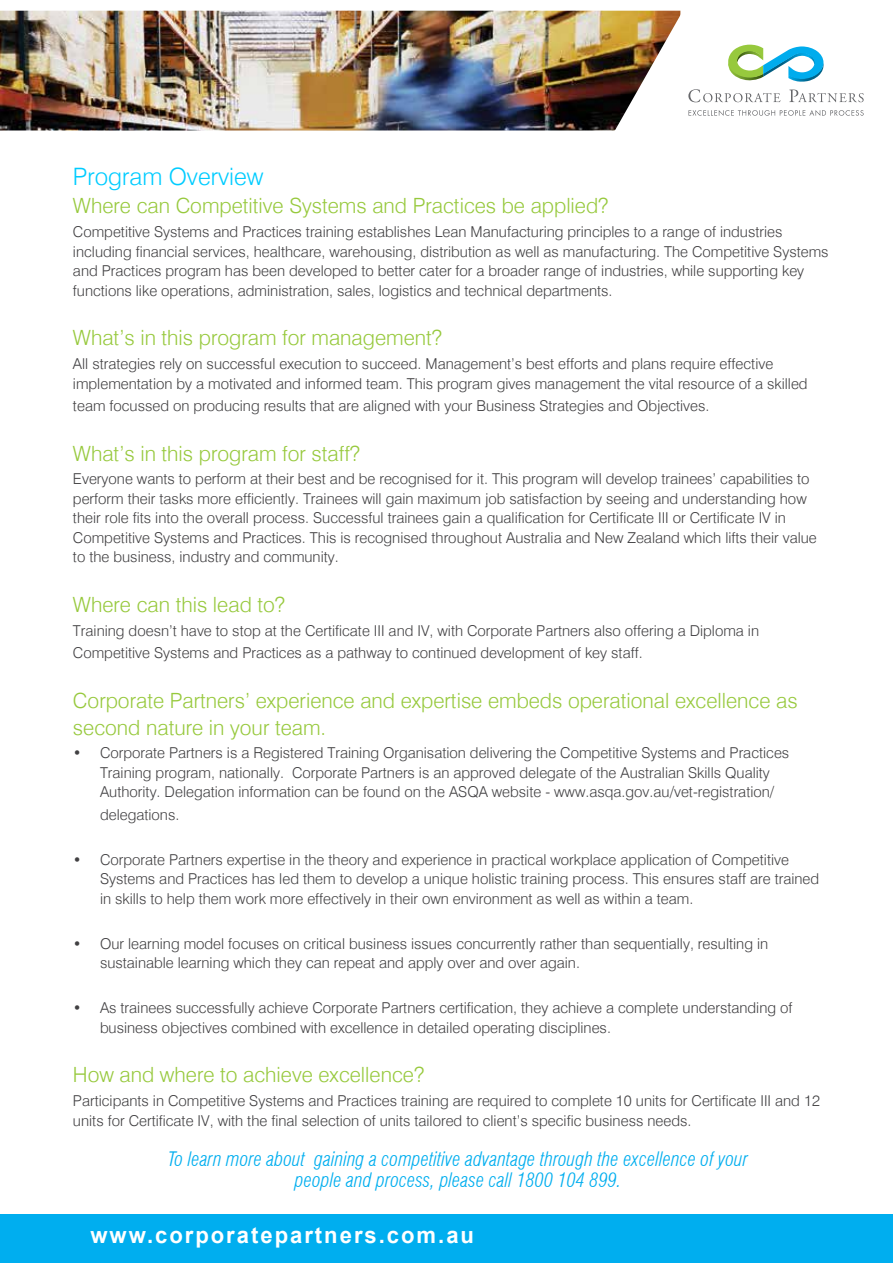
<style>
.page{position:relative;width:893px;height:1263px;background:#fff}
.page>*{position:absolute;margin:0;border:0;box-sizing:border-box;transform-origin:0 0}
.t1{font:300 24px "Swiss 721 BT";color:#0cf}
.t2{font:700 22.5px "Arial";letter-spacing:.09em;color:#fff}
.t3{font:300 21px/27px "Swiss 721 BT";color:#97c93d}
.t4{font:italic 300 condensed 19.5px/21px "Swiss 721 BT";color:#00aeef;text-align:center}
.t5{font:300 15px/19.5px "Swiss 721 BT";color:#414042}
</style>
<div class="page">
<div style="left:0;top:1215px;width:893px;height:48px;background:#00aeef"></div>
<img style="left:0;top:10px;width:681px;height:121px">
<svg style="left:688px;top:89px;width:92px;height:13px"></svg>
<svg style="left:789px;top:90px;width:75px;height:12px"></svg>
<svg style="left:728px;top:45px;width:95px;height:37px"></svg>
<svg style="left:688px;top:110px;width:176px;height:6px"></svg>
<h1 class="t1" style="left:73px;top:162px;width:192px">Program Overview</h1>
<h3 class="t3" style="left:73px;top:192px;width:537px">Where can Competitive Systems and Practices be applied?</h3>
<p class="t5" style="left:73px;top:222px;width:757px">Competitive Systems and Practices training establishes Lean Manufacturing principles to a range of industries including financial services, healthcare, warehousing, distribution as well as manufacturing. The Competitive Systems and Practices program has been developed to better cater for a broader range of industries, while supporting key functions like operations, administration, sales, logistics and technical departments.</p>
<h3 class="t3" style="left:73px;top:324px;width:371px">What’s in this program for management?</h3>
<p class="t5" style="left:73px;top:354px;width:736px">All strategies rely on successful execution to succeed. Management’s best efforts and plans require effective implementation by a motivated and informed team. This program gives management the vital resource of a skilled</p>
<p class="t5" style="left:73px;top:396px;width:638px">team focussed on producing results that are aligned with your Business Strategies and Objectives.</p>
<h3 class="t3" style="left:73px;top:439px;width:289px">What’s in this program for staff?</h3>
<p class="t5" style="left:73px;top:469px;width:745px">Everyone wants to perform at their best and be recognised for it. This program will develop trainees’ capabilities to perform their tasks more efficiently. Trainees will gain maximum job satisfaction by seeing and understanding how their role fits into the overall process. Successful trainees gain a qualification for Certificate III or Certificate IV in Competitive Systems and Practices. This is recognised throughout Australia and New Zealand which lifts their value to the business, industry and community.</p>
<h3 class="t3" style="left:73px;top:591px;width:214px">Where can this lead to?</h3>
<p class="t5" style="left:73px;top:619px;width:688px;line-height:22.5px">Training doesn’t have to stop at the Certificate III and IV, with Corporate Partners also offering a Diploma in<br>Competitive Systems and Practices as a pathway to continued development of key staff.</p>
<h3 class="t3" style="left:73px;top:686px;width:726px">Corporate Partners’ experience and expertise embeds operational excellence as second nature in your team.</h3>
<p class="t5" style="left:100px;top:743px;width:691px;text-indent:-27px">• Corporate Partners is a Registered Training Organisation delivering the Competitive Systems and Practices<br>Training program, nationally. Corporate Partners is an approved delegate of the Australian Skills Quality<br>Authority. Delegation information can be found on the ASQA website - www.asqa.gov.au/vet-registration/</p>
<p class="t5" style="left:100px;top:805px;width:81px">delegations.</p>
<p class="t5" style="left:100px;top:850px;width:721px;text-indent:-27px">• Corporate Partners expertise in the theory and experience in practical workplace application of Competitive<br>Systems and Practices has led them to develop a unique holistic training process. This ensures staff are trained in skills to help them work more effectively in their own environment as well as within a team.</p>
<p class="t5" style="left:100px;top:934px;width:670px;text-indent:-27px">• Our learning model focuses on critical business issues concurrently rather than sequentially, resulting in sustainable learning which they can repeat and apply over and over again.</p>
<p class="t5" style="left:100px;top:998px;width:694px;text-indent:-27px">• As trainees successfully achieve Corporate Partners certification, they achieve a complete understanding of business objectives combined with excellence in detailed operating disciplines.</p>
<h3 class="t3" style="left:73px;top:1061px;width:353px">How and where to achieve excellence?</h3>
<p class="t5" style="left:73px;top:1091px;width:748px">Participants in Competitive Systems and Practices training are required to complete 10 units for Certificate III and 12 units for Certificate IV, with the final selection of units tailored to client’s specific business needs.</p>
<h3 class="t4" style="left:168px;top:1149px;width:582px">To learn more about gaining a competitive advantage through the excellence of your people and process, please call 1800 104 899.</h3>
<h2 class="t2" style="left:90px;top:1219px;width:385px">www.corporatepartners.com.au</h2>
</div>
